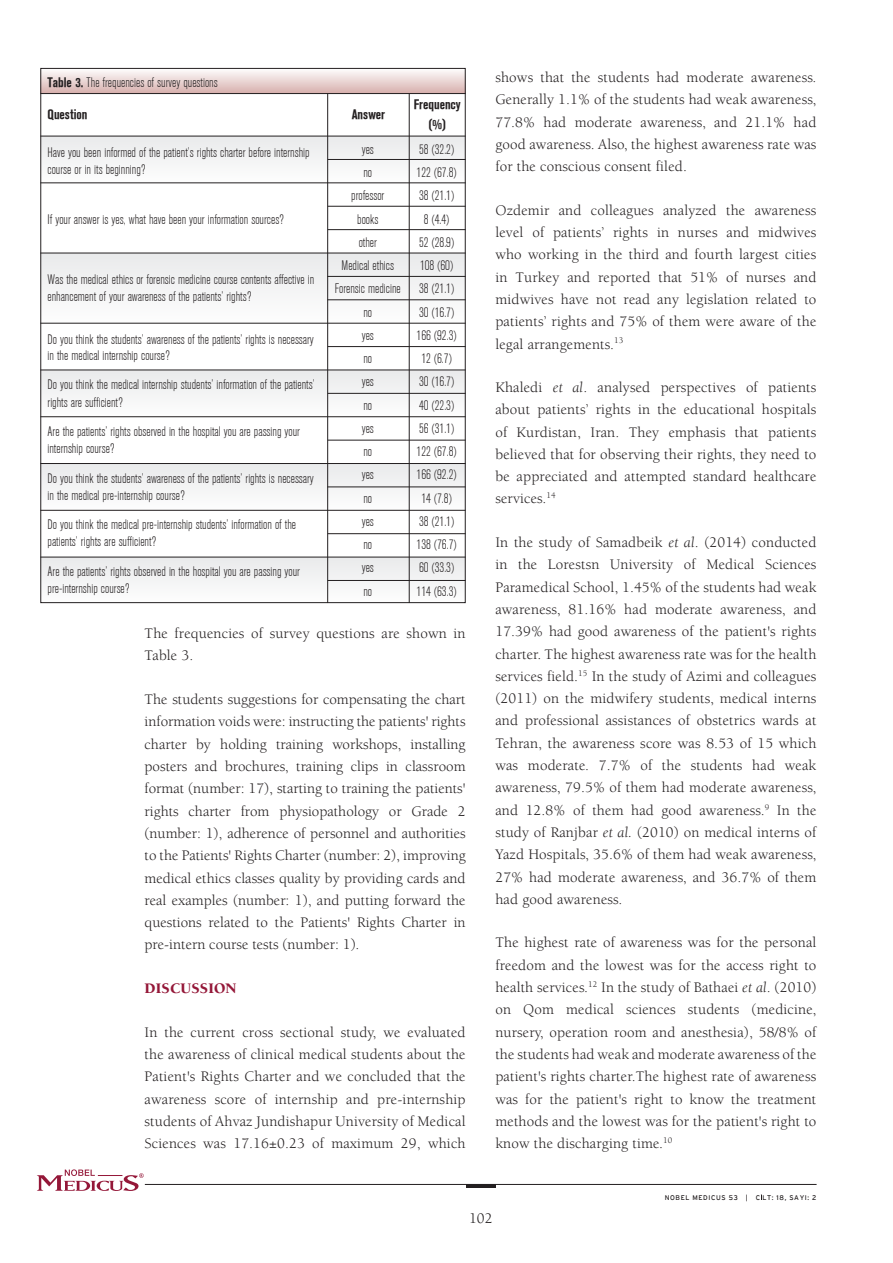
<style>
.page{position:relative;width:893px;height:1263px;background:#fff}
.page>*{position:absolute;margin:0;border:0;box-sizing:border-box;transform-origin:0 0}
.t1{font:15px/22.4px "Berkeley Book Tr";letter-spacing:.01em;color:#231f20;text-align:justify}
.t2{font:15px "Berkeley Black Tr";letter-spacing:.01em;color:#941738}
.t3{font:13.5px/23.2px "Akzidenz Grotesk BE Light Cn";color:#231f20}
.t4{font:13.5px/19.2px "Akzidenz Grotesk BE Bold Cn";color:#231f20;text-align:center}
.t5{font:6.75px "Interstate";letter-spacing:.09em;color:#231f20}
.s1{font-family:"Akzidenz Grotesk BE Bold Cn"}
.s2{font-family:"Berkeley Book Italic Tr"}
</style>
<div class="page">
<hr style="left:145px;top:1184px;width:672px;height:1px;background:#231f20">
<hr style="left:466px;top:1184px;width:30px;height:4px;background:#231f20">
<svg style="left:37px;top:1169px;width:107px;height:22px"></svg>
<div style="left:40px;top:136px;width:426px;height:47px;background:#f3f4f4"></div>
<div style="left:40px;top:253px;width:426px;height:71px;background:#f3f3f4"></div>
<div style="left:40px;top:370px;width:426px;height:47px;background:#f3f4f4"></div>
<div style="left:40px;top:463px;width:426px;height:47px;background:#f3f3f4"></div>
<div style="left:40px;top:557px;width:426px;height:46px;background:#f3f4f4"></div>
<div style="left:40px;top:68px;width:426px;height:26px;background:linear-gradient(to bottom,#fefefe,#d8b1af)"></div>
<hr style="left:40px;top:93px;width:426px;height:1px;background:#231f20">
<hr style="left:40px;top:136px;width:426px;height:1px;background:#231f20">
<hr style="left:328px;top:159px;width:138px;height:1px;background:#231f20">
<hr style="left:40px;top:182px;width:426px;height:1px;background:#231f20">
<hr style="left:328px;top:206px;width:138px;height:1px;background:#231f20">
<hr style="left:328px;top:229px;width:138px;height:1px;background:#231f20">
<hr style="left:40px;top:253px;width:426px;height:1px;background:#231f20">
<hr style="left:327px;top:276px;width:139px;height:1px;background:#231f20">
<hr style="left:327px;top:299px;width:139px;height:1px;background:#231f20">
<hr style="left:40px;top:323px;width:426px;height:1px;background:#231f20">
<hr style="left:328px;top:346px;width:138px;height:1px;background:#231f20">
<hr style="left:40px;top:370px;width:426px;height:1px;background:#231f20">
<hr style="left:328px;top:393px;width:138px;height:1px;background:#231f20">
<hr style="left:40px;top:416px;width:426px;height:1px;background:#231f20">
<hr style="left:328px;top:440px;width:138px;height:1px;background:#231f20">
<hr style="left:40px;top:463px;width:426px;height:1px;background:#231f20">
<hr style="left:327px;top:486px;width:139px;height:1px;background:#231f20">
<hr style="left:40px;top:510px;width:426px;height:1px;background:#231f20">
<hr style="left:328px;top:533px;width:138px;height:1px;background:#231f20">
<hr style="left:40px;top:557px;width:426px;height:1px;background:#231f20">
<hr style="left:328px;top:580px;width:138px;height:1px;background:#231f20">
<hr style="left:409px;top:94px;width:1px;height:509px;background:#231f20">
<hr style="left:327px;top:94px;width:1px;height:509px;background:#231f20">
<p class="t3" style="left:48px;top:71px;width:172px"><span class="s1">Table 3.</span> The frequencies of survey questions</p>
<p class="t4" style="left:48px;top:105px;width:41px">Question</p>
<p class="t3" style="left:48px;top:144px;width:264px;line-height:17.2px">Have you been informed of the patient’s rights charter before internship course or in its beginning?</p>
<p class="t3" style="left:48px;top:208px;width:238px">If your answer is yes, what have been your information sources?</p>
<p class="t3" style="left:48px;top:271px;width:268px;line-height:17.2px">Was the medical ethics or forensic medicine course contents affective in enhancement of your awareness of the patients’ rights?</p>
<p class="t3" style="left:48px;top:332px;width:268px;line-height:15.8px">Do you think the students’ awareness of the patients’ rights is necessary in the medical internship course?</p>
<p class="t3" style="left:48px;top:377px;width:269px;line-height:17.2px">Do you think the medical internship students’ information of the patients’ rights are sufficient?</p>
<p class="t3" style="left:48px;top:423px;width:254px;line-height:17.2px">Are the patients’ rights observed in the hospital you are passing your internship course?</p>
<p class="t3" style="left:48px;top:470px;width:268px;line-height:17.2px">Do you think the students’ awareness of the patients’ rights is necessary in the medical pre-internship course?</p>
<p class="t3" style="left:48px;top:516px;width:250px;line-height:17.2px">Do you think the medical pre-internship students’ information of the patients’ rights are sufficient?</p>
<p class="t3" style="left:48px;top:563px;width:254px;line-height:17.2px">Are the patients’ rights observed in the hospital you are passing your pre-internship course?</p>
<p class="t4" style="left:352px;top:105px;width:35px">Answer</p>
<p class="t4" style="left:414px;top:95px;width:48px">Frequency (%)</p>
<p class="t3" style="left:335px;top:138px;width:67px;text-align:center">yes<br>no<br>professor<br>books<br>other<br>Medical ethics<br>Forensic medicine no<br>yes<br>no<br>yes<br>no<br>yes<br>no<br>yes<br>no<br>yes<br>no<br>yes<br>no</p>
<p class="t3" style="left:417px;top:138px;width:41px;text-align:center">58 (32.2)<br>122 (67.8)<br>38 (21.1)<br>8 (4.4)<br>52 (28.9)<br>108 (60)<br>38 (21.1)<br>30 (16.7)<br>166 (92.3)<br>12 (6.7)<br>30 (16.7)<br>40 (22.3)<br>56 (31.1)<br>122 (67.8)<br>166 (92.2)<br>14 (7.8)<br>38 (21.1)<br>138 (76.7)<br>60 (33.3)<br>114 (63.3)</p>
<p class="t1" style="left:145px;top:622px;width:323px">The frequencies of survey questions are shown in<br>Table 3.</p>
<p class="t1" style="left:145px;top:688px;width:323px">The students suggestions for compensating the chart information voids were: instructing the patients' rights charter by holding training workshops, installing posters and brochures, training clips in classroom format (number: 17), starting to training the patients' rights charter from physiopathology or Grade 2 (number: 1), adherence of personnel and authorities to the Patients' Rights Charter (number: 2), improving medical ethics classes quality by providing cards and real examples (number: 1), and putting forward the questions related to the Patients' Rights Charter in pre-intern course tests (number: 1).</p>
<p class="t2" style="left:145px;top:979px;width:94px">DISCUSSION</p>
<p class="t1" style="left:145px;top:1020px;width:323px">In the current cross sectional study, we evaluated the awareness of clinical medical students about the Patient's Rights Charter and we concluded that the awareness score of internship and pre-internship students of Ahvaz Jundishapur University of Medical Sciences was 17.16±0.23 of maximum 29, which</p>
<p class="t1" style="left:495px;top:66px;width:323px">shows that the students had moderate awareness.<br>Generally 1.1% of the students had weak awareness, 77.8% had moderate awareness, and 21.1% had good awareness. Also, the highest awareness rate was for the conscious consent filed.</p>
<p class="t1" style="left:495px;top:199px;width:323px">Ozdemir and colleagues analyzed the awareness level of patients’ rights in nurses and midwives who working in the third and fourth largest cities in Turkey and reported that 51% of nurses and midwives have not read any legislation related to patients’ rights and 75% of them were aware of the legal arrangements.<sup>13</sup></p>
<p class="t1" style="left:495px;top:376px;width:323px">Khaledi <span class="s2">et al</span>. analysed perspectives of patients about patients’ rights in the educational hospitals of Kurdistan, Iran. They emphasis that patients believed that for observing their rights, they need to be appreciated and attempted standard healthcare services.<sup>14</sup></p>
<p class="t1" style="left:495px;top:531px;width:323px">In the study of Samadbeik <span class="s2">et al</span>. (2014) conducted in the Lorestsn University of Medical Sciences Paramedical School, 1.45% of the students had weak awareness, 81.16% had moderate awareness, and 17.39% had good awareness of the patient's rights charter. The highest awareness rate was for the health services field.<sup>15</sup> In the study of Azimi and colleagues (2011) on the midwifery students, medical interns and professional assistances of obstetrics wards at Tehran, the awareness score was 8.53 of 15 which was moderate. 7.7% of the students had weak awareness, 79.5% of them had moderate awareness, and 12.8% of them had good awareness.<sup>9</sup> In the study of Ranjbar <span class="s2">et al.</span> (2010) on medical interns of Yazd Hospitals, 35.6% of them had weak awareness, 27% had moderate awareness, and 36.7% of them had good awareness.</p>
<p class="t1" style="left:495px;top:931px;width:323px">The highest rate of awareness was for the personal freedom and the lowest was for the access right to health services.<sup>12</sup> In the study of Bathaei <span class="s2">et al</span>. (2010) on Qom medical sciences students (medicine, nursery, operation room and anesthesia), 58/8% of the students had weak and moderate awareness of the patient's rights charter.The highest rate of awareness was for the patient's right to know the treatment methods and the lowest was for the patient's right to know the discharging time.<sup>10</sup></p>
<p class="t5" style="left:665px;top:1194px;width:153px">NOBEL MEDICUS 53 | C LT: 18, SAYI: 2</p>
<p class="t1" style="left:469px;top:1207px;width:25px">102</p>
</div>
